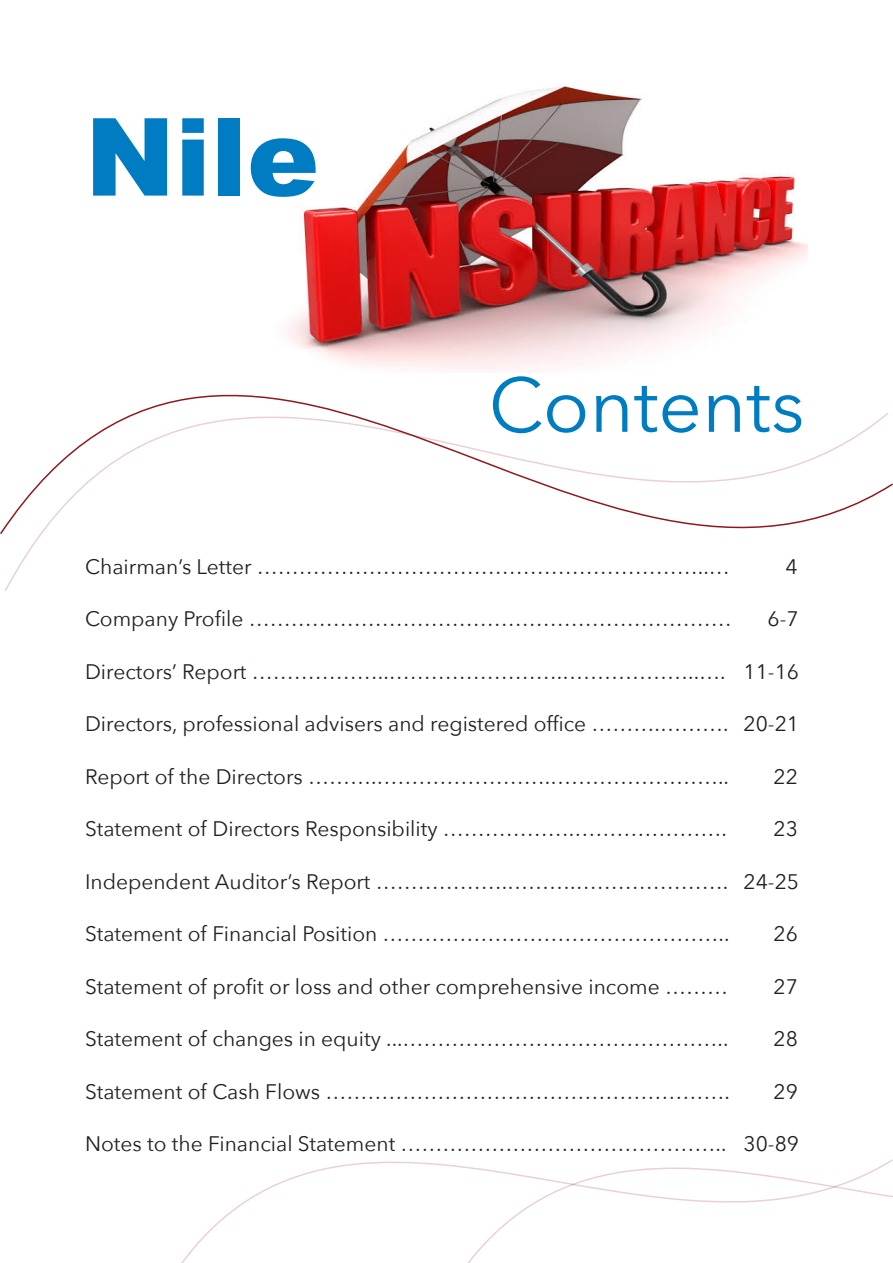
<style>
.page{position:relative;width:893px;height:1263px;background:#fff}
.page>*{position:absolute;margin:0;border:0;box-sizing:border-box;transform-origin:0 0}
.t1{font:900 108px "Arial";color:#007cc2}
.t2{font:76.5px "Avenir Next";color:#007cc2}
.t3{font:21px "Avenir Next";color:#231f20}
</style>
<div class="page">
<img style="left:388px;top:84px;width:255px;height:81px">
<svg style="left:0;top:165px;width:893px;height:369px"></svg>
<svg style="left:3px;top:189px;width:887px;height:402px"></svg>
<svg style="left:181px;top:1159px;width:712px;height:104px"></svg>
<p class="t1" style="left:85px;top:79px;width:235px">Nile</p>
<p class="t2" style="left:489px;top:341px;width:318px">Contents</p>
<p class="t3" style="left:85px;top:549px;width:646px">Chairman’s Letter ………………………………………………………..…</p>
<p class="t3" style="left:786px;top:549px;width:14px">4</p>
<p class="t3" style="left:85px;top:601px;width:648px">Company Profile ……………………………………………………………</p>
<p class="t3" style="left:768px;top:601px;width:33px">6-7</p>
<p class="t3" style="left:85px;top:654px;width:715px">Directors’ Report ………………..…………………….………………..…. 11-16</p>
<p class="t3" style="left:85px;top:706px;width:715px">Directors, professional advisers and registered office ……….………. 20-21</p>
<p class="t3" style="left:85px;top:759px;width:645px">Report of the Directors ……….…………………….……………………..</p>
<p class="t3" style="left:774px;top:759px;width:26px">22</p>
<p class="t3" style="left:85px;top:811px;width:643px">Statement of Directors Responsibility ……………….………………….</p>
<p class="t3" style="left:774px;top:811px;width:26px">23</p>
<p class="t3" style="left:85px;top:864px;width:715px">Independent Auditor’s Report ……………….……….…………………. 24-25</p>
<p class="t3" style="left:85px;top:916px;width:646px">Statement of Financial Position …………………………………………..</p>
<p class="t3" style="left:774px;top:916px;width:26px">26</p>
<p class="t3" style="left:85px;top:969px;width:644px">Statement of profit or loss and other comprehensive income ………</p>
<p class="t3" style="left:774px;top:969px;width:26px">27</p>
<p class="t3" style="left:85px;top:1021px;width:645px">Statement of changes in equity ...………………………………………..</p>
<p class="t3" style="left:774px;top:1021px;width:26px">28</p>
<p class="t3" style="left:85px;top:1074px;width:646px">Statement of Cash Flows ………………………………………………….</p>
<p class="t3" style="left:774px;top:1074px;width:26px">29</p>
<p class="t3" style="left:85px;top:1126px;width:715px">Notes to the Financial Statement ……………………………………….. 30-89</p>
</div>
